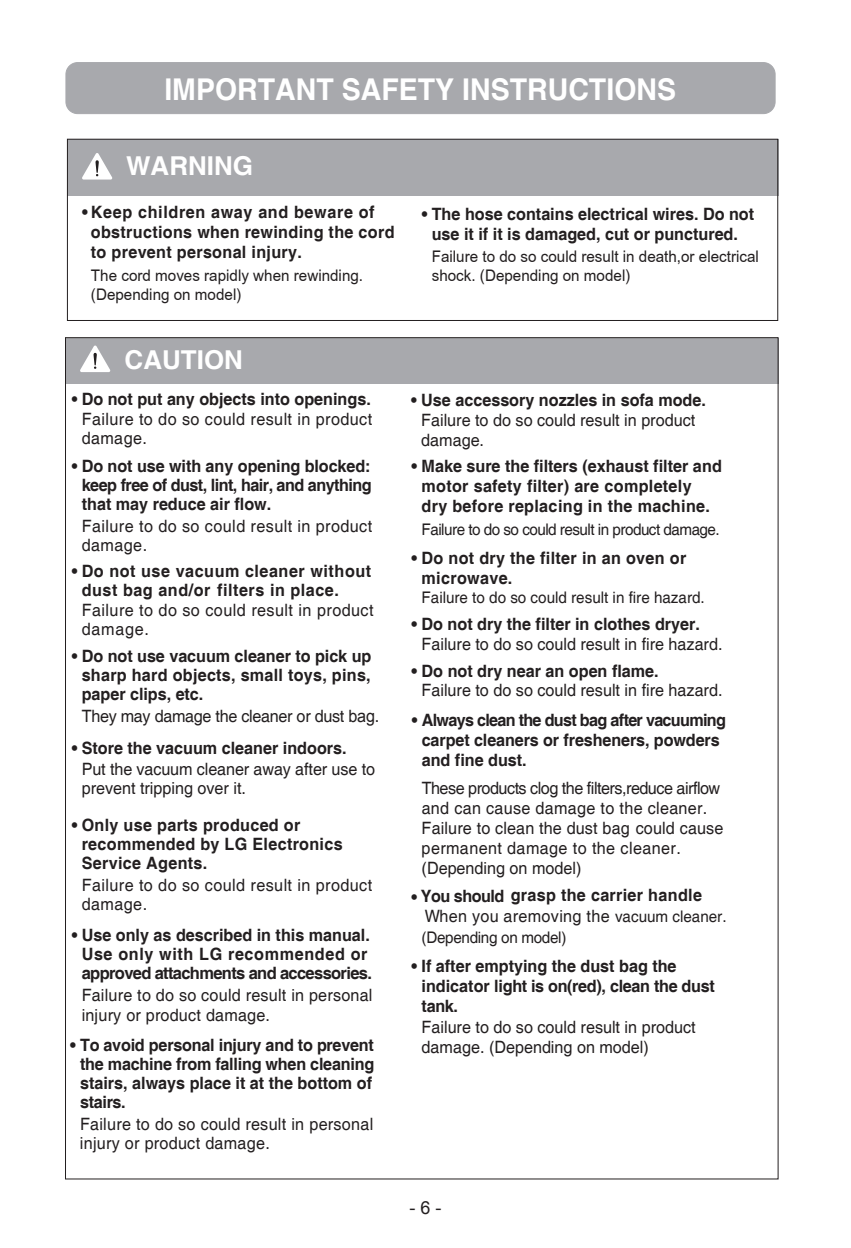
<style>
.page{position:relative;width:851px;height:1248px;background:#fff}
.page>*{position:absolute;margin:0;border:0;box-sizing:border-box;transform-origin:0 0}
.t1{font:700 30px "Helvetica";color:#fff;scale:.95 1}
.t2{font:700 26px "Helvetica";color:#fff}
.t3{font:18px "Arial";color:#231f20}
.t4{font:700 17px/19px "Helvetica";color:#231f20;scale:.95 1}
.t5{font:17px/20px "Helvetica";letter-spacing:.01em;color:#231f20;scale:.95 1}
.t6{font:700 17px/20px "Helvetica";letter-spacing:.02em;color:#231f20;scale:.95 1}
.t7{font:700 17px/19px "Helvetica";letter-spacing:.035em;color:#231f20;scale:.95 1}
.t8{font:17px "Helvetica";letter-spacing:-.02em;color:#231f20;scale:.95 1}
.t9{font:16px/19px "Arial";color:#231f20;scale:.95 1}
.t10{font:16px "Helvetica";letter-spacing:-.02em;color:#231f20;scale:.95 1}
.t11{font:16px "Helvetica";color:#231f20;scale:.95 1}
.s1{font-family:"Arial"}
.s2{font-weight:400}
.s3{font-weight:400;font-size:16px}
</style>
<div class="page">
<div style="left:65px;top:338px;width:713px;height:45px;background:#a8a9ad"></div>
<svg style="left:80px;top:345px;width:30px;height:27px"></svg>
<div style="left:66px;top:63px;width:709px;height:51px;background:#a8a9ad;border-radius:12px"></div>
<div style="left:66px;top:62px;width:709px;height:52px;border:1px solid #a8a9ad;border-radius:12px"></div>
<div style="left:67px;top:139px;width:711px;height:56px;background:#a8a9ad"></div>
<div style="left:67px;top:139px;width:711px;height:182px;border:1px solid #231f20"></div>
<svg style="left:82px;top:153px;width:30px;height:26px"></svg>
<h1 class="t1" style="left:164px;top:71px;width:540px">IMPORTANT SAFETY INSTRUCTIONS</h1>
<h2 class="t2" style="left:126px;top:150px;width:129px">WARNING</h2>
<p class="t6" style="left:91px;top:203px;width:321px;text-indent:-9px">• Keep children away and beware of obstructions when rewinding the cord to prevent personal injury.</p>
<p class="t9" style="left:91px;top:265px;width:288px">The cord moves rapidly when rewinding. (Depending on model)</p>
<p class="t4" style="left:422px;top:204px;width:351px;line-height:20px;text-align:center">• The hose contains electrical wires. Do not use it if it is damaged, cut or punctured.</p>
<p class="t9" style="left:431px;top:246px;width:346px">Failure to do so could result in death,or electrical shock. (Depending on model)</p>
<h2 class="t2" style="left:124px;top:344px;width:120px">CAUTION</h2>
<p class="t4" style="left:72px;top:390px;width:316px">• Do not put any objects into openings.</p>
<p class="t5" style="left:82px;top:410px;width:307px;line-height:19px">Failure to do so could result in product damage.</p>
<p class="t4" style="left:82px;top:457px;width:307px;text-align:justify;text-indent:-10px">• Do not use with any opening blocked: keep free of dust, lint, hair, and anything that may reduce air flow.</p>
<p class="t5" style="left:82px;top:516px;width:307px;line-height:19px">Failure to do so could result in product damage.</p>
<p class="t7" style="left:82px;top:562px;width:306px;text-indent:-10px">• Do not use vacuum cleaner without dust bag and/or filters in place.</p>
<p class="t5" style="left:82px;top:601px;width:309px;line-height:19px">Failure to do so could result in product damage.</p>
<p class="t4" style="left:82px;top:647px;width:306px;text-align:justify;text-indent:-10px">• Do not use vacuum cleaner to pick up sharp hard objects, small toys, pins, paper clips, etc.</p>
<p class="t8" style="left:82px;top:705px;width:314px">They may damage the cleaner or dust <span class="s1">bag</span>.</p>
<p class="t4" style="left:72px;top:739px;width:291px">• Store the vacuum cleaner indoors.</p>
<p class="t5" style="left:82px;top:760px;width:310px;line-height:19px">Put the vacuum cleaner away after use to prevent tripping over it.</p>
<p class="t6" style="left:82px;top:815px;width:276px;line-height:19px;text-indent:-10px">• Only use parts produced or recommended by LG Electronics<br>Service Agents.</p>
<p class="t5" style="left:82px;top:875px;width:307px;line-height:19px">Failure to do so could result in product damage.</p>
<p class="t4" style="left:72px;top:925px;width:317px;text-align:center">• Use only as described in this manual.<br>Use only with LG recommended or approved attachments and accessories.</p>
<p class="t5" style="left:82px;top:985px;width:307px">Failure to do so could result in personal injury or product damage.</p>
<p class="t4" style="left:80px;top:1036px;width:311px;text-indent:-10px">• To avoid personal injury and to prevent the machine from falling when cleaning stairs, always place it at the bottom of stairs.</p>
<p class="t5" style="left:80px;top:1115px;width:310px;line-height:19px">Failure to do so could result in personal injury or product damage.</p>
<p class="t4" style="left:411px;top:391px;width:312px">• Use accessory nozzles in sofa mode.</p>
<p class="t5" style="left:421px;top:410px;width:290px">Failure to do so could result in product damage.</p>
<p class="t6" style="left:421px;top:457px;width:318px;text-indent:-10px">• Make sure the filters (exhaust filter and motor safety filter) are completely<br>dry before replacing in the machine.</p>
<p class="t10" style="left:421px;top:520px;width:315px">Failure to do so could result in product damage.</p>
<p class="t6" style="left:421px;top:549px;width:280px;text-indent:-10px">• Do not dry the filter in an oven or microwave.</p>
<p class="t11" style="left:421px;top:588px;width:299px">Failure to do so could result in fire hazard.</p>
<p class="t4" style="left:411px;top:615px;width:305px">• Do not dry the filter in clothes dryer.</p>
<p class="t5" style="left:421px;top:634px;width:318px">Failure to do so could result in fire hazard.</p>
<p class="t4" style="left:411px;top:662px;width:261px">• Do not dry near an open flame.</p>
<p class="t5" style="left:421px;top:680px;width:318px">Failure to do so could result in fire hazard.</p>
<p class="t4" style="left:421px;top:710px;width:322px;line-height:20px;text-indent:-10px">• Always clean the dust bag after vacuuming carpet cleaners or fresheners, powders and fine dust.</p>
<p class="t5" style="left:421px;top:778px;width:319px">These products clog the filters,reduce airflow and can cause damage to the cleaner.<br>Failure to clean the dust bag could cause permanent damage to the cleaner. (Depending on model)</p>
<p class="t6" style="left:424px;top:885px;width:319px;line-height:21.4px;text-indent:-13px">• You should grasp the carrier handle<br><span class="s2">When you aremoving the</span> <span class="s3">vacuum cleaner.</span></p>
<p class="t10" style="left:421px;top:928px;width:154px">(Depending on model)</p>
<p class="t4" style="left:421px;top:957px;width:310px;line-height:20px;text-indent:-10px">• If after emptying the dust bag the indicator light is on(red), clean the dust tank.</p>
<p class="t5" style="left:421px;top:1017px;width:290px">Failure to do so could result in product damage. (Depending on model)</p>
<p class="t3" style="left:409px;top:1195px;width:34px">- 6 -</p>
</div>
